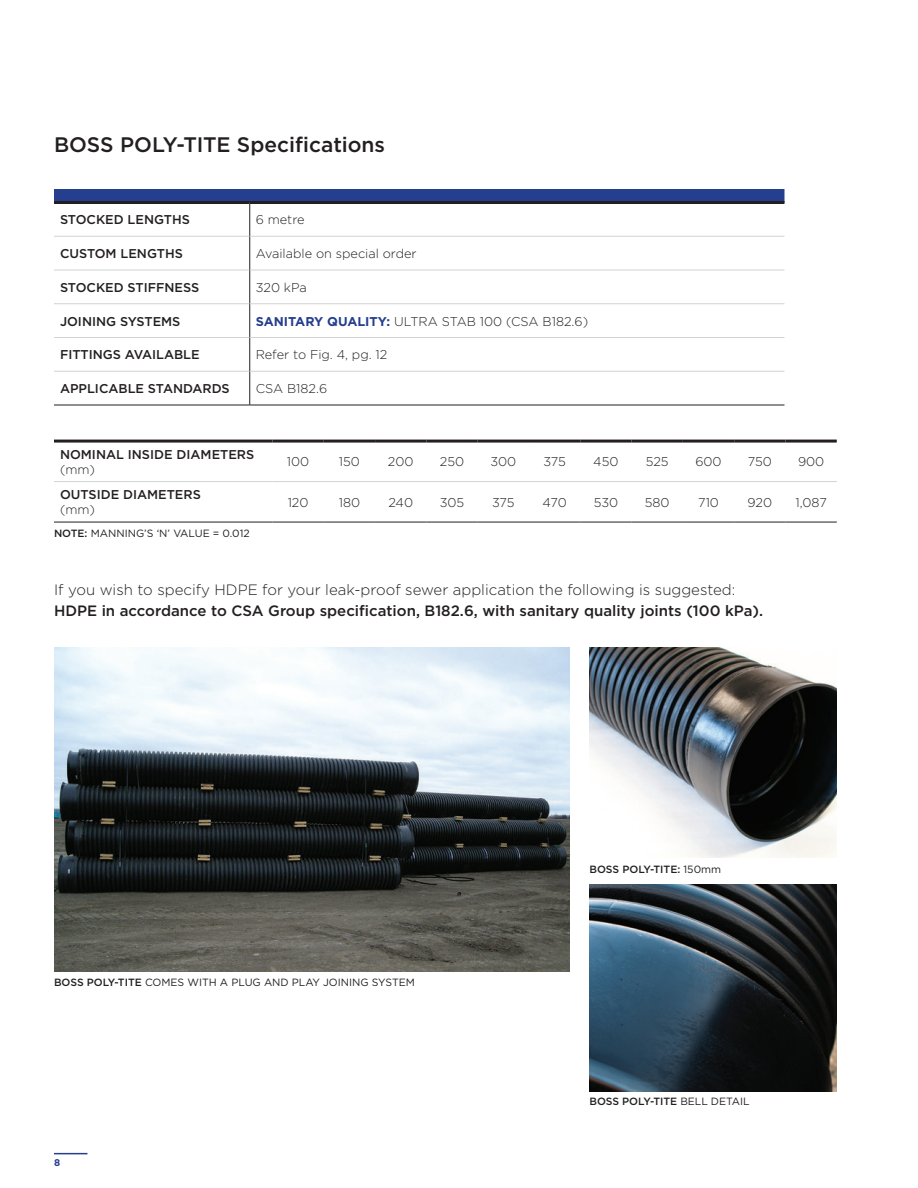
<style>
.page{position:relative;width:918px;height:1188px;background:#fff}
.page>*{position:absolute;margin:0;border:0;box-sizing:border-box;transform-origin:0 0}
.t1{font:500 21px "Gotham";color:#231f20}
.t2{font:500 15px "Gotham";color:#231f20}
.t3{font:300 15px "Gotham";color:#231f20}
.t4{font:300 12.75px "Gotham";color:#231f20}
.t5{font:500 12.75px "Gotham";color:#231f20}
.t6{font:10.5px "Gotham";color:#231f20}
.t7{font:500 10.5px "Gotham";color:#231f20}
.t8{font:700 9.75px "Gotham";color:#253e8d}
.s1{font-weight:700;color:#253e8d}
.s2{font-weight:500}
.s3{font-weight:400}
</style>
<div class="page">
<hr style="left:54px;top:1153px;width:33px;height:1px;background:#253e8d">
<img style="left:54px;top:648px;width:515px;height:324px">
<div style="left:54px;top:189px;width:730px;height:12px;background:#253e8d"></div>
<hr style="left:249px;top:204px;width:1px;height:32px;background:#231f20">
<hr style="left:249px;top:236px;width:1px;height:34px;background:#231f20">
<hr style="left:249px;top:270px;width:1px;height:34px;background:#231f20">
<hr style="left:249px;top:304px;width:1px;height:34px;background:#231f20">
<hr style="left:249px;top:338px;width:1px;height:33px;background:#231f20">
<hr style="left:249px;top:371px;width:1px;height:34px;background:#231f20">
<hr style="left:54px;top:405px;width:195px;height:1px;background:#231f20">
<hr style="left:250px;top:405px;width:534px;height:1px;background:#231f20">
<hr style="left:54px;top:236px;width:195px;height:1px;background:#d1d2d4">
<hr style="left:250px;top:236px;width:534px;height:1px;background:#d1d2d4">
<hr style="left:54px;top:270px;width:195px;height:1px;background:#d1d2d4">
<hr style="left:250px;top:270px;width:534px;height:1px;background:#d1d2d4">
<hr style="left:54px;top:303px;width:195px;height:1px;background:#d1d2d4">
<hr style="left:250px;top:303px;width:534px;height:1px;background:#d1d2d4">
<hr style="left:54px;top:337px;width:195px;height:1px;background:#d1d2d4">
<hr style="left:250px;top:337px;width:534px;height:1px;background:#d1d2d4">
<hr style="left:54px;top:371px;width:195px;height:1px;background:#d1d2d4">
<hr style="left:250px;top:371px;width:534px;height:1px;background:#d1d2d4">
<hr style="left:54px;top:201px;width:196px;height:3px;background:#231f20">
<hr style="left:250px;top:201px;width:534px;height:3px;background:#231f20">
<hr style="left:54px;top:440px;width:218px;height:3px;background:#231f20">
<hr style="left:272px;top:440px;width:52px;height:3px;background:#231f20">
<hr style="left:324px;top:440px;width:51px;height:3px;background:#231f20">
<hr style="left:375px;top:440px;width:51px;height:3px;background:#231f20">
<hr style="left:426px;top:440px;width:52px;height:3px;background:#231f20">
<hr style="left:478px;top:440px;width:51px;height:3px;background:#231f20">
<hr style="left:529px;top:440px;width:51px;height:3px;background:#231f20">
<hr style="left:580px;top:440px;width:52px;height:3px;background:#231f20">
<hr style="left:632px;top:440px;width:51px;height:3px;background:#231f20">
<hr style="left:683px;top:440px;width:51px;height:3px;background:#231f20">
<hr style="left:734px;top:440px;width:51px;height:3px;background:#231f20">
<hr style="left:785px;top:440px;width:52px;height:3px;background:#231f20">
<hr style="left:54px;top:481px;width:218px;height:1px;background:#d1d2d4">
<hr style="left:272px;top:481px;width:52px;height:1px;background:#d1d2d4">
<hr style="left:324px;top:481px;width:51px;height:1px;background:#d1d2d4">
<hr style="left:375px;top:481px;width:51px;height:1px;background:#d1d2d4">
<hr style="left:426px;top:481px;width:52px;height:1px;background:#d1d2d4">
<hr style="left:478px;top:481px;width:51px;height:1px;background:#d1d2d4">
<hr style="left:529px;top:481px;width:51px;height:1px;background:#d1d2d4">
<hr style="left:580px;top:481px;width:52px;height:1px;background:#d1d2d4">
<hr style="left:632px;top:481px;width:51px;height:1px;background:#d1d2d4">
<hr style="left:683px;top:481px;width:51px;height:1px;background:#d1d2d4">
<hr style="left:734px;top:481px;width:51px;height:1px;background:#d1d2d4">
<hr style="left:785px;top:481px;width:52px;height:1px;background:#d1d2d4">
<hr style="left:54px;top:522px;width:218px;height:1px;background:#231f20">
<hr style="left:272px;top:522px;width:52px;height:1px;background:#231f20">
<hr style="left:324px;top:522px;width:51px;height:1px;background:#231f20">
<hr style="left:375px;top:522px;width:51px;height:1px;background:#231f20">
<hr style="left:426px;top:522px;width:52px;height:1px;background:#231f20">
<hr style="left:478px;top:522px;width:51px;height:1px;background:#231f20">
<hr style="left:529px;top:522px;width:51px;height:1px;background:#231f20">
<hr style="left:580px;top:522px;width:52px;height:1px;background:#231f20">
<hr style="left:632px;top:522px;width:51px;height:1px;background:#231f20">
<hr style="left:683px;top:522px;width:51px;height:1px;background:#231f20">
<hr style="left:734px;top:522px;width:51px;height:1px;background:#231f20">
<hr style="left:785px;top:522px;width:52px;height:1px;background:#231f20">
<img style="left:590px;top:648px;width:247px;height:210px">
<img style="left:590px;top:885px;width:247px;height:206px">
<h1 class="t1" style="left:54px;top:131px;width:333px">BOSS POLY-TITE Specifications</h1>
<p class="t5" style="left:60px;top:212px;width:132px">STOCKED LENGTHS</p>
<p class="t4" style="left:256px;top:212px;width:50px">6 metre</p>
<p class="t5" style="left:60px;top:245px;width:124px">CUSTOM LENGTHS</p>
<p class="t4" style="left:256px;top:246px;width:162px">Available on special order</p>
<p class="t5" style="left:60px;top:279px;width:141px">STOCKED STIFFNESS</p>
<p class="t4" style="left:256px;top:279px;width:53px">320 kPa</p>
<p class="t5" style="left:60px;top:313px;width:122px">JOINING SYSTEMS</p>
<p class="t4" style="left:256px;top:313px;width:334px"><span class="s1">SANITARY QUALITY:</span> ULTRA STAB 100 (CSA B182.6)</p>
<p class="t5" style="left:60px;top:347px;width:141px">FITTINGS AVAILABLE</p>
<p class="t4" style="left:256px;top:347px;width:133px">Refer to Fig. 4, pg. 12</p>
<p class="t5" style="left:60px;top:380px;width:171px">APPLICABLE STANDARDS</p>
<p class="t4" style="left:256px;top:381px;width:73px">CSA B182.6</p>
<p class="t5" style="left:60px;top:446px;width:196px">NOMINAL INSIDE DIAMETERS</p>
<p class="t4" style="left:60px;top:461px;width:37px">(mm)</p>
<p class="t5" style="left:60px;top:487px;width:142px">OUTSIDE DIAMETERS</p>
<p class="t4" style="left:60px;top:502px;width:37px">(mm)</p>
<p class="t6" style="left:54px;top:527px;width:197px"><span class="s2">NOTE:</span> MANNING’S ‘N’ VALUE = 0.012</p>
<p class="t4" style="left:287px;top:454px;width:24px">100</p>
<p class="t4" style="left:339px;top:454px;width:23px">150</p>
<p class="t4" style="left:388px;top:454px;width:27px">200</p>
<p class="t4" style="left:440px;top:454px;width:26px">250</p>
<p class="t4" style="left:490px;top:454px;width:27px">300</p>
<p class="t4" style="left:543px;top:454px;width:24px">375</p>
<p class="t4" style="left:593px;top:454px;width:27px">450</p>
<p class="t4" style="left:646px;top:454px;width:24px">525</p>
<p class="t4" style="left:695px;top:454px;width:28px">600</p>
<p class="t4" style="left:748px;top:454px;width:25px">750</p>
<p class="t4" style="left:798px;top:454px;width:28px">900</p>
<p class="t4" style="left:288px;top:494px;width:22px">120</p>
<p class="t4" style="left:339px;top:494px;width:23px">180</p>
<p class="t4" style="left:388px;top:494px;width:26px">240</p>
<p class="t4" style="left:440px;top:494px;width:26px">305</p>
<p class="t4" style="left:492px;top:494px;width:24px">375</p>
<p class="t4" style="left:543px;top:494px;width:26px">470</p>
<p class="t4" style="left:594px;top:494px;width:26px">530</p>
<p class="t4" style="left:645px;top:494px;width:26px">580</p>
<p class="t4" style="left:698px;top:494px;width:22px">710</p>
<p class="t4" style="left:748px;top:494px;width:26px">920</p>
<p class="t4" style="left:795px;top:494px;width:33px">1,087</p>
<p class="t3" style="left:54px;top:580px;width:683px">If you wish to specify HDPE for your leak-proof sewer application the following is suggested:</p>
<p class="t2" style="left:54px;top:601px;width:711px">HDPE in accordance to CSA Group specification, B182.6, with sanitary quality joints (100 kPa).</p>
<p class="t6" style="left:54px;top:975px;width:362px"><span class="s2">BOSS POLY-TITE</span> COMES WITH A PLUG AND PLAY JOINING SYSTEM</p>
<p class="t8" style="left:54px;top:1156px;width:8px">8</p>
<p class="t7" style="left:590px;top:863px;width:133px">BOSS POLY-TITE: <span class="s3">150mm</span></p>
<p class="t7" style="left:590px;top:1095px;width:162px">BOSS POLY-TITE <span class="s3">BELL DETAIL</span></p>
</div>
